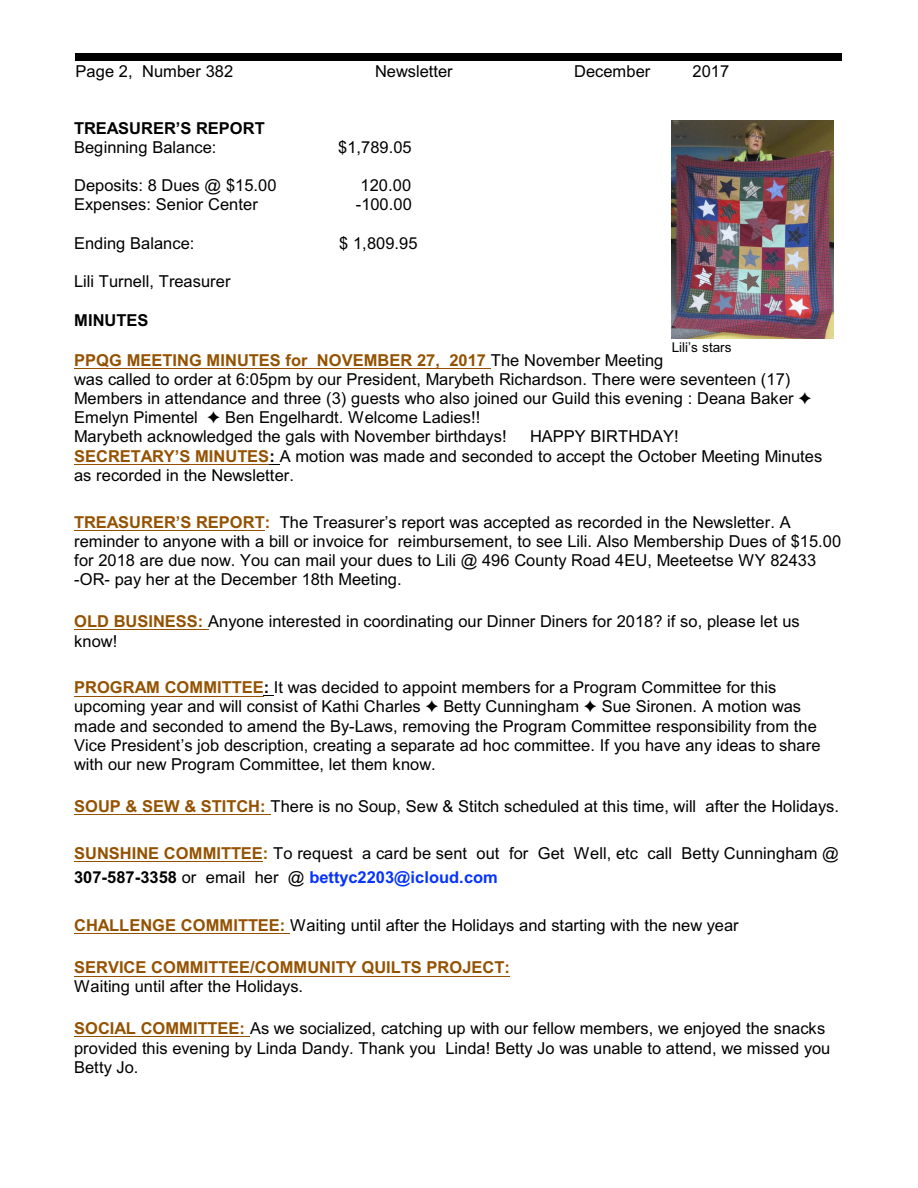
<style>
.page{position:relative;width:918px;height:1188px;background:#fff}
.page>*{position:absolute;margin:0;border:0;box-sizing:border-box;transform-origin:0 0}
.t1{font:16.5px/19.2px "Arial";color:#000}
.t2{font:700 16.5px "Arial";color:#945200}
.t3{font:700 16.5px "Arial";color:#000}
.t4{font:13.5px "Arial";color:#000}
.s1{font-weight:700;color:#945200}
.s2{font-weight:700}
.s3{font-weight:700;color:#0533ff}
</style>
<div class="page">
<div style="left:76px;top:54px;width:766px;height:7px;background:#000"></div>
<img style="left:672px;top:121px;width:162px;height:217px">
<hr style="left:74px;top:368px;width:417px;height:1px;background:#945200">
<hr style="left:74px;top:464px;width:195px;height:1px;background:#945200">
<hr style="left:74px;top:530px;width:191px;height:1px;background:#945200">
<hr style="left:74px;top:629px;width:134px;height:1px;background:#945200">
<hr style="left:74px;top:696px;width:190px;height:1px;background:#945200">
<hr style="left:74px;top:814px;width:197px;height:1px;background:#945200">
<hr style="left:74px;top:861px;width:189px;height:1px;background:#945200">
<hr style="left:74px;top:933px;width:216px;height:1px;background:#945200">
<hr style="left:74px;top:976px;width:436px;height:1px;background:#945200">
<hr style="left:74px;top:1036px;width:176px;height:1px;background:#945200">
<p class="t1" style="left:76px;top:63px;width:159px">Page 2, Number 382</p>
<p class="t1" style="left:375px;top:63px;width:79px">Newsletter</p>
<p class="t1" style="left:574px;top:63px;width:78px">December</p>
<p class="t1" style="left:693px;top:63px;width:38px">2017</p>
<p class="t3" style="left:74px;top:122px;width:192px">TREASURER’S REPORT</p>
<p class="t1" style="left:74px;top:139px;width:144px">Beginning Balance:</p>
<p class="t1" style="left:338px;top:139px;width:75px">$1,789.05</p>
<p class="t1" style="left:74px;top:177px;width:204px">Deposits: 8 Dues @ $15.00</p>
<p class="t1" style="left:361px;top:177px;width:52px">120.00</p>
<p class="t1" style="left:74px;top:197px;width:185px">Expenses: Senior Center</p>
<p class="t1" style="left:356px;top:197px;width:58px">-100.00</p>
<p class="t1" style="left:74px;top:235px;width:122px">Ending Balance:</p>
<p class="t1" style="left:339px;top:235px;width:80px">$ 1,809.95</p>
<p class="t1" style="left:74px;top:273px;width:158px">Lili Turnell, Treasurer</p>
<p class="t3" style="left:74px;top:314px;width:76px">MINUTES</p>
<p class="t1" style="left:74px;top:352px;width:721px"><span class="s1">PPQG MEETING MINUTES for NOVEMBER 27, 2017</span> The November Meeting<br>was called to order at 6:05pm by our President, Marybeth Richardson. There were seventeen (17)<br>Members in attendance and three (3) guests who also joined our Guild this evening : Deana Baker Emelyn Pimentel</p>
<p class="t4" style="left:672px;top:342px;width:61px">Lili’s stars</p>
<p class="t1" style="left:74px;top:409px;width:434px;text-indent:151px">Ben Engelhardt. Welcome Ladies!!<br>Marybeth acknowledged the gals with November birthdays!</p>
<p class="t1" style="left:74px;top:428px;width:750px;text-indent:456px">HAPPY BIRTHDAY!<br><span class="s1">SECRETARY’S MINUTES</span><span class="s2">:</span> A motion was made and seconded to accept the October Meeting Minutes as recorded in the Newsletter.</p>
<p class="t1" style="left:74px;top:514px;width:769px"><span class="s1">TREASURER’S REPORT:</span> The Treasurer’s report was accepted as recorded in the Newsletter. A reminder to anyone with a bill or invoice for reimbursement, to see Lili. Also Membership Dues of $15.00 for 2018 are due now. You can mail your dues to Lili @ 496 County Road 4EU, Meeteetse WY 82433 -OR- pay her at the December 18th Meeting.</p>
<p class="t1" style="left:74px;top:613px;width:727px"><span class="s1">OLD BUSINESS:</span> Anyone interested in coordinating our Dinner Diners for 2018? if so, please let us know!</p>
<p class="t1" style="left:74px;top:679px;width:704px"><span class="s1">PROGRAM COMMITTEE</span><span class="s2">:</span> It was decided to appoint members for a Program Committee for this upcoming year and will consist of Kathi Charles</p>
<p class="t1" style="left:74px;top:699px;width:748px;text-indent:528px">Sue Sironen. A motion was made and seconded to amend the By-Laws, removing the Program Committee responsibility from the Vice President’s job description, creating a separate ad hoc committee. If you have any ideas to share with our new Program Committee, let them know.</p>
<p class="t1" style="left:74px;top:798px;width:766px"><span class="s1">SOUP &amp; SEW &amp; STITCH:</span> There is no Soup, Sew &amp; Stitch scheduled at this time, will after the Holidays.</p>
<p class="t1" style="left:74px;top:842px;width:766px;line-height:24.9px"><span class="s1">SUNSHINE COMMITTEE:</span> To request a card be sent out for Get Well, etc call Betty Cunningham @<br><span class="s2">307-587-3358</span> or email her @ <span class="s3">bettyc2203@icloud.com</span></p>
<p class="t1" style="left:74px;top:917px;width:666px"><span class="s1">CHALLENGE COMMITTEE:</span> Waiting until after the Holidays and starting with the new year</p>
<p class="t2" style="left:74px;top:961px;width:437px">SERVICE COMMITTEE/COMMUNITY QUILTS PROJECT:</p>
<p class="t1" style="left:74px;top:978px;width:230px">Waiting until after the Holidays.</p>
<p class="t1" style="left:74px;top:1020px;width:758px"><span class="s1">SOCIAL COMMITTEE:</span> As we socialized, catching up with our fellow members, we enjoyed the snacks provided this evening by Linda Dandy. Thank you Linda! Betty Jo was unable to attend, we missed you<br>Betty Jo.</p>
<p class="t1" style="left:443px;top:699px;width:137px">Betty Cunningham</p>
</div>
